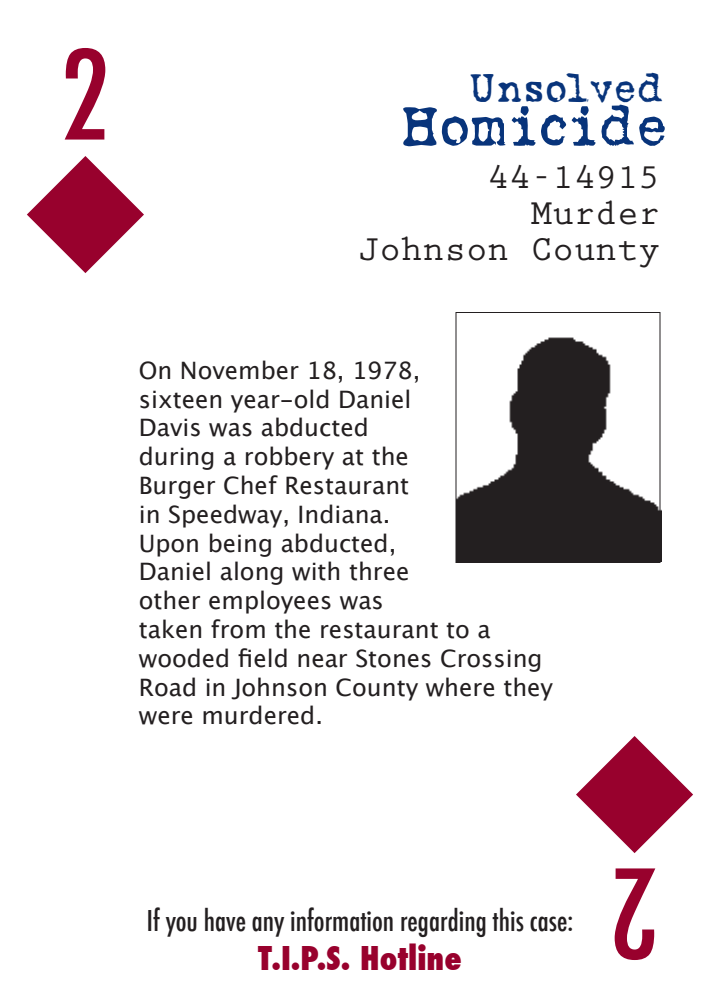
<style>
.page{position:relative;width:720px;height:1008px;background:#fff}
.page>*{position:absolute;margin:0;border:0;box-sizing:border-box;transform-origin:0 0}
.t1{font:500 condensed 120px "Futura";color:#98012d}
.t2{font:56px "Love Letter Typewriter";color:#08347b}
.t3{font:40px "Love Letter Typewriter";color:#08347b}
.t4{font:700 36px "Prestige Elite Std";color:#231f20}
.t5{font:800 condensed 32px "Futura";color:#98012d}
.t6{font:500 condensed 28px "Futura";color:#231f20}
.t7{font:24px/28.8px "Lucida Grande";color:#231f20}
</style>
<div class="page">
<svg style="left:27px;top:156px;width:117px;height:117px"></svg>
<svg style="left:576px;top:736px;width:117px;height:117px"></svg>
<img style="left:457px;top:314px;width:204px;height:248px">
<p class="t1" style="left:60px;top:18px;width:51px">2</p>
<h3 class="t3" style="left:470px;top:70px;width:196px">Unsolved</h3>
<h2 class="t2" style="left:402px;top:102px;width:267px">Homicide</h2>
<p class="t4" style="left:488px;top:157px;width:174px">44-14915</p>
<p class="t4" style="left:531px;top:193px;width:131px">Murder</p>
<p class="t4" style="left:358px;top:229px;width:304px">Johnson County</p>
<p class="t7" style="left:139px;top:356px;width:416px">On November 18, 1978,<br>sixteen year-old Daniel<br>Davis was abducted<br>during a robbery at the<br>Burger Chef Restaurant<br>in Speedway, Indiana.<br>Upon being abducted,<br>Daniel along with three<br>other employees was<br>taken from the restaurant to a wooded field near Stones Crossing<br>Road in Johnson County where they were murdered.</p>
<p class="t6" style="left:147px;top:903px;width:428px">If you have any information regarding this case:</p>
<h3 class="t5" style="left:258px;top:936px;width:205px">T.I.P.S. Hotline</h3>
<p class="t1" style="left:660px;top:990px;width:51px;rotate:-180deg">2</p>
</div>
